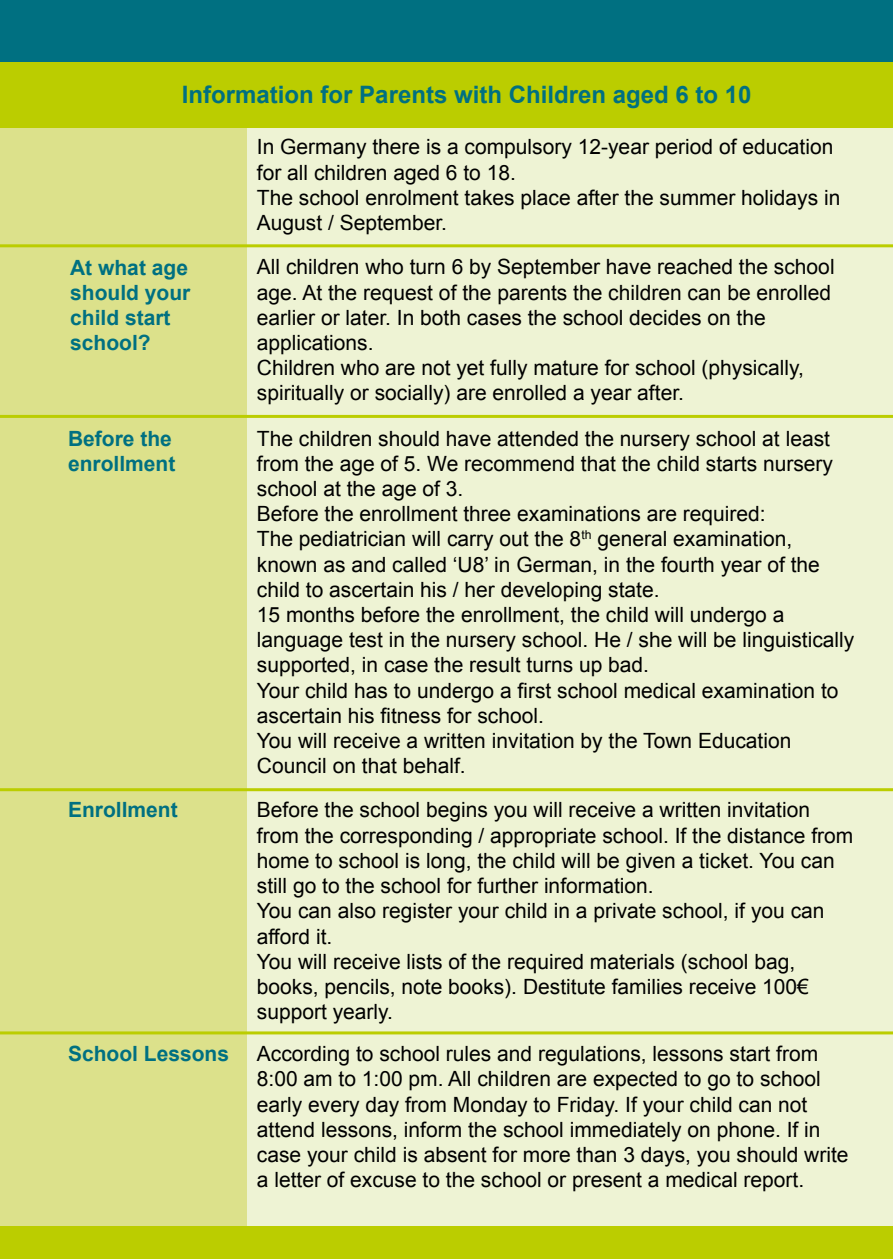
<style>
.page{position:relative;width:893px;height:1259px;background:#fff}
.page>*{position:absolute;margin:0;border:0;box-sizing:border-box;transform-origin:0 0}
.t1{font:700 24px "Arial";color:#007081}
.t2{font:21px/25.2px "Arial";color:#000}
.t3{font:700 21px/25.2px "Arial";color:#007081}
</style>
<div class="page">
<div style="left:0;top:62px;width:893px;height:1197px;background:#eef3d4"></div>
<div style="left:0;top:61px;width:247px;height:1198px;background:#dce18b"></div>
<hr style="left:0;top:415px;width:893px;height:3px;background:#bbcd00">
<hr style="left:0;top:1031px;width:893px;height:3px;background:#bbcd00">
<hr style="left:0;top:788px;width:893px;height:3px;background:#bbcd00">
<hr style="left:0;top:244px;width:893px;height:3px;background:#bbcd00">
<div style="left:0;top:0;width:893px;height:62px;background:#007081"></div>
<div style="left:0;top:62px;width:893px;height:66px;background:#bbcd00"></div>
<div style="left:0;top:1226px;width:893px;height:33px;background:#bbcd00"></div>
<p class="t1" style="left:182px;top:79px;width:571px">Information for Parents with Children aged 6 to 10</p>
<p class="t3" style="left:70px;top:255px;width:122px">At what age should your child start school?</p>
<p class="t3" style="left:68px;top:426px;width:109px">Before the enrollment</p>
<p class="t3" style="left:68px;top:798px;width:111px">Enrollment</p>
<p class="t3" style="left:68px;top:1041px;width:163px">School Lessons</p>
<p class="t2" style="left:257px;top:135px;width:585px">In Germany there is a compulsory 12-year period of education for all children aged 6 to 18.<br>The school enrolment takes place after the summer holidays in August / September.</p>
<p class="t2" style="left:257px;top:255px;width:579px">All children who turn 6 by September have reached the school age. At the request of the parents the children can be enrolled earlier or later. In both cases the school decides on the applications.<br>Children who are not yet fully mature for school (physically, spiritually or socially) are enrolled a year after.</p>
<p class="t2" style="left:257px;top:426px;width:599px">The children should have attended the nursery school at least from the age of 5. We recommend that the child starts nursery school at the age of 3.<br>Before the enrollment three examinations are required:<br>The pediatrician will carry out the 8<sup>th</sup> general examination, known as and called ‘U8’ in German, in the fourth year of the child to ascertain his / her developing state.<br>15 months before the enrollment, the child will undergo a language test in the nursery school. He / she will be linguistically supported, in case the result turns up bad.<br>Your child has to undergo a first school medical examination to ascertain his fitness for school.<br>You will receive a written invitation by the Town Education Council on that behalf.</p>
<p class="t2" style="left:257px;top:797px;width:598px">Before the school begins you will receive a written invitation from the corresponding / appropriate school. If the distance from home to school is long, the child will be given a ticket. You can still go to the school for further information.<br>You can also register your child in a private school, if you can afford it.<br>You will receive lists of the required materials (school bag, books, pencils, note books). Destitute families receive 100€ support yearly.</p>
<p class="t2" style="left:257px;top:1041px;width:593px">According to school rules and regulations, lessons start from 8:00 am to 1:00 pm. All children are expected to go to school early every day from Monday to Friday. If your child can not attend lessons, inform the school immediately on phone. If in case your child is absent for more than 3 days, you should write a letter of excuse to the school or present a medical report.</p>
</div>
